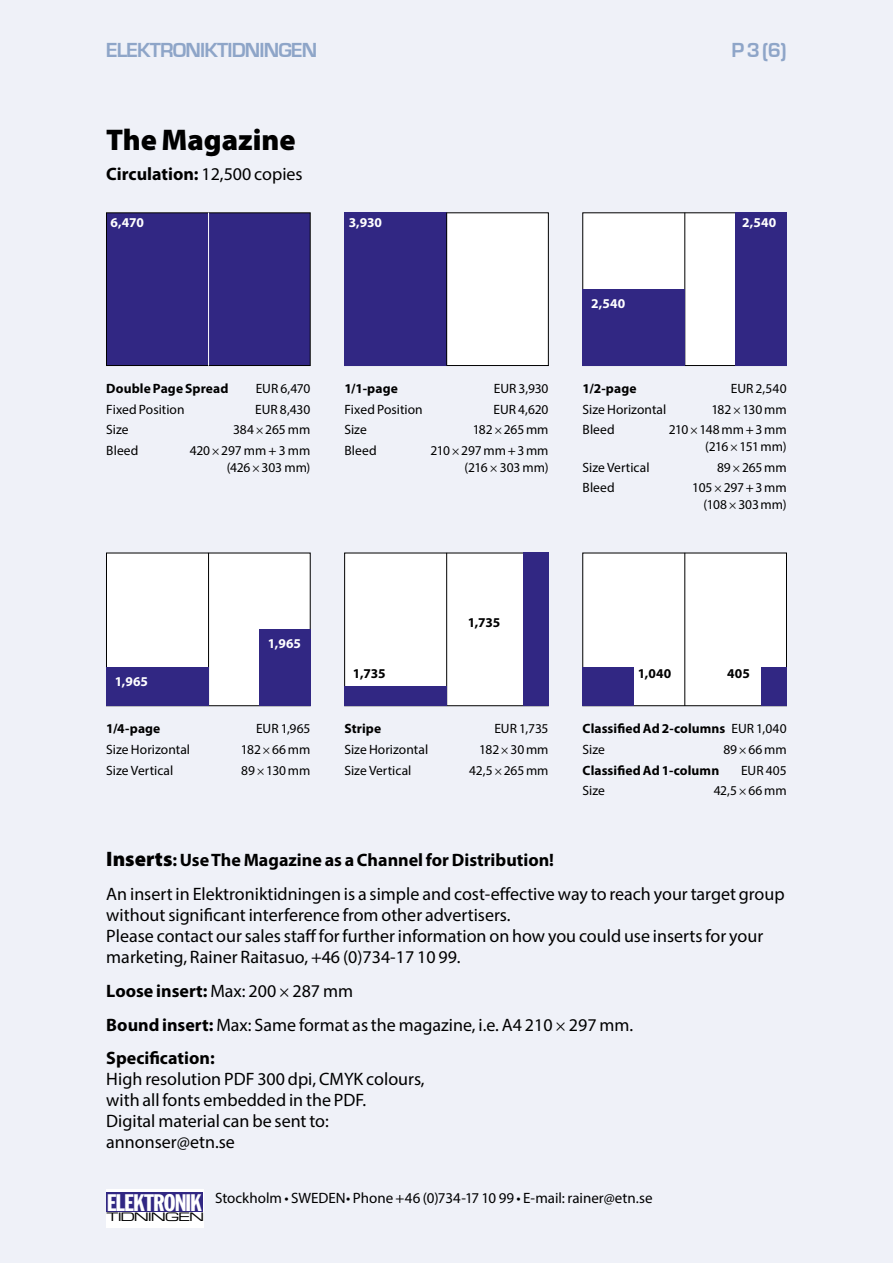
<style>
.page{position:relative;width:893px;height:1263px;background:#eff1f8}
.page>*{position:absolute;margin:0;border:0;box-sizing:border-box;transform-origin:0 0}
.t1{font:900 30px "Myriad Pro";color:#000}
.t2{font:23.55px "Franklin Gothic Extra Cond";color:#fff;scale:1.18 1}
.t3{font:700 21px "Eurostile";letter-spacing:-.04em;color:#8ea5c8}
.t4{font:18px/21px "Myriad Pro";color:#000}
.t5{font:700 18px "Myriad Pro";color:#000}
.t6{font:15px "Myriad Pro";color:#000}
.t7{font:13.5px/16.5px "Myriad Pro";color:#000;text-align:right}
.t8{font:700 13.5px/20.7px "Myriad Pro";letter-spacing:.01em;color:#000}
.t9{font:700 13.5px "Myriad Pro";letter-spacing:.005em;color:#fff}
.t10{font:13.5px/16.5px "Myriad Pro";letter-spacing:-.02em;color:#000;text-align:right}
.t11{font:11.7px "Eurostile Extended Two";color:#000;scale:1.18 1}
.s1{font-weight:400}
.s2{font-family:"Minion Pro"}
.s3{font-weight:900;font-size:21px}
.s4{font-weight:700}
</style>
<div class="page">
<div style="left:106px;top:213px;width:204px;height:152px;background:#312783"></div>
<div style="left:106px;top:213px;width:204px;height:153px;border:1px solid #000"></div>
<div style="left:583px;top:213px;width:203px;height:152px;background:#fff"></div>
<div style="left:345px;top:213px;width:203px;height:152px;background:#fff"></div>
<div style="left:344px;top:213px;width:205px;height:153px;border:1px solid #000"></div>
<hr style="left:208px;top:213px;width:1px;height:153px;background:#fff">
<hr style="left:684px;top:213px;width:1px;height:153px;background:#000">
<div style="left:344px;top:213px;width:102px;height:153px;background:#312783"></div>
<div style="left:583px;top:289px;width:102px;height:77px;background:#312783"></div>
<div style="left:736px;top:213px;width:51px;height:153px;background:#312783"></div>
<hr style="left:446px;top:213px;width:1px;height:153px;background:#000">
<div style="left:106px;top:553px;width:204px;height:153px;background:#fff"></div>
<div style="left:106px;top:553px;width:204px;height:153px;border:1px solid #000"></div>
<div style="left:345px;top:553px;width:203px;height:153px;background:#fff"></div>
<div style="left:344px;top:553px;width:205px;height:153px;border:1px solid #000"></div>
<div style="left:583px;top:553px;width:203px;height:153px;background:#fff"></div>
<div style="left:583px;top:553px;width:204px;height:153px;border:1px solid #000"></div>
<hr style="left:208px;top:553px;width:1px;height:153px;background:#000">
<hr style="left:446px;top:553px;width:1px;height:153px;background:#000">
<hr style="left:684px;top:553px;width:1px;height:153px;background:#000">
<div style="left:106px;top:668px;width:102px;height:38px;background:#312783"></div>
<div style="left:344px;top:687px;width:102px;height:19px;background:#312783"></div>
<div style="left:583px;top:668px;width:51px;height:38px;background:#312783"></div>
<div style="left:259px;top:629px;width:51px;height:77px;background:#312783"></div>
<div style="left:523px;top:553px;width:26px;height:153px;background:#312783"></div>
<div style="left:761px;top:668px;width:26px;height:38px;background:#312783"></div>
<div style="left:106px;top:1189px;width:98px;height:39px;background:#fff"></div>
<div style="left:106px;top:1192px;width:97px;height:20px;background:#312783"></div>
<p class="t3" style="left:106px;top:38px;width:212px">ELEKTRONIKTIDNINGEN</p>
<p class="t3" style="left:732px;top:38px;width:57px">P 3 (6)</p>
<h1 class="t1" style="left:106px;top:123px;width:191px">The Magazine</h1>
<p class="t5" style="left:106px;top:162px;width:198px">Circulation: <span class="s1">12,500 copies</span></p>
<p class="t9" style="left:111px;top:214px;width:35px">6,470</p>
<p class="t9" style="left:349px;top:214px;width:35px">3,930</p>
<p class="t8" style="left:106px;top:377px;width:124px">Double Page Spread</p>
<p class="t7" style="left:256px;top:380px;width:56px">EUR 6,470</p>
<p class="t7" style="left:106px;top:401px;width:80px">Fixed Position</p>
<p class="t7" style="left:255px;top:401px;width:57px">EUR 8,430</p>
<p class="t7" style="left:106px;top:421px;width:24px">Size</p>
<p class="t7" style="left:233px;top:421px;width:79px">384<span class="s2">×</span>265 mm</p>
<p class="t7" style="left:106px;top:442px;width:34px">Bleed</p>
<p class="t7" style="left:190px;top:442px;width:122px">420<span class="s2">×</span>297 mm + 3 mm (426<span class="s2">×</span>303 mm)</p>
<p class="t8" style="left:344px;top:377px;width:55px">1/1-page</p>
<p class="t7" style="left:494px;top:380px;width:56px">EUR 3,930</p>
<p class="t7" style="left:344px;top:401px;width:80px">Fixed Position</p>
<p class="t7" style="left:494px;top:401px;width:57px">EUR 4,620</p>
<p class="t7" style="left:344px;top:421px;width:24px">Size</p>
<p class="t7" style="left:473px;top:421px;width:77px">182<span class="s2">×</span>265mm</p>
<p class="t7" style="left:344px;top:442px;width:34px">Bleed</p>
<p class="t7" style="left:430px;top:442px;width:120px">210<span class="s2">×</span>297mm+3mm (216 <span class="s2">×</span> 303 mm)</p>
<p class="t9" style="left:591px;top:294px;width:36px">2,540</p>
<p class="t9" style="left:742px;top:214px;width:36px">2,540</p>
<p class="t8" style="left:583px;top:377px;width:55px">1/2-page</p>
<p class="t7" style="left:731px;top:380px;width:57px">EUR 2,540</p>
<p class="t7" style="left:583px;top:401px;width:85px">Size Horizontal</p>
<p class="t7" style="left:711px;top:401px;width:77px">182<span class="s2">×</span>130mm</p>
<p class="t7" style="left:583px;top:421px;width:34px">Bleed</p>
<p class="t10" style="left:669px;top:421px;width:119px">210<span class="s2">×</span>148mm+3mm (216<span class="s2">×</span>151mm)</p>
<p class="t7" style="left:583px;top:459px;width:68px">Size Vertical</p>
<p class="t7" style="left:717px;top:459px;width:71px">89<span class="s2">×</span>265mm</p>
<p class="t7" style="left:583px;top:479px;width:34px">Bleed</p>
<p class="t7" style="left:692px;top:479px;width:96px">105<span class="s2">×</span>297+3mm (108<span class="s2">×</span>303mm)</p>
<p class="t9" style="left:268px;top:635px;width:35px">1,965</p>
<p class="t8" style="left:468px;top:611px;width:34px">1,735</p>
<p class="t9" style="left:115px;top:673px;width:35px">1,965</p>
<p class="t8" style="left:106px;top:718px;width:56px">1/4-page</p>
<p class="t7" style="left:256px;top:720px;width:56px">EUR 1,965</p>
<p class="t7" style="left:106px;top:741px;width:85px">Size Horizontal</p>
<p class="t7" style="left:241px;top:741px;width:71px">182<span class="s2">×</span>66mm</p>
<p class="t7" style="left:106px;top:761px;width:68px">Size Vertical</p>
<p class="t7" style="left:241px;top:761px;width:71px">89<span class="s2">×</span>130mm</p>
<p class="t8" style="left:353px;top:662px;width:34px">1,735</p>
<p class="t8" style="left:638px;top:662px;width:35px">1,040</p>
<p class="t8" style="left:727px;top:662px;width:24px">405</p>
<p class="t8" style="left:344px;top:718px;width:38px">Stripe</p>
<p class="t7" style="left:494px;top:720px;width:56px">EUR 1,735</p>
<p class="t7" style="left:344px;top:741px;width:85px">Size Horizontal</p>
<p class="t7" style="left:479px;top:741px;width:71px">182<span class="s2">×</span>30mm</p>
<p class="t7" style="left:344px;top:761px;width:68px">Size Vertical</p>
<p class="t7" style="left:469px;top:761px;width:81px">42,5<span class="s2">×</span>265mm</p>
<p class="t8" style="left:583px;top:718px;width:206px">Classified Ad 2-columns <span class="s1">EUR 1,040<br>Size</span></p>
<p class="t7" style="left:723px;top:741px;width:65px">89<span class="s2">×</span>66mm</p>
<p class="t8" style="left:583px;top:759px;width:138px">Classified Ad 1-column</p>
<p class="t7" style="left:741px;top:761px;width:47px">EUR 405</p>
<p class="t7" style="left:583px;top:782px;width:24px">Size</p>
<p class="t7" style="left:714px;top:782px;width:74px">42,5<span class="s2">×</span>66mm</p>
<p class="t4" style="left:106px;top:843px;width:680px;line-height:33.8px"><span class="s3">Inserts</span><span class="s4">: Use The Magazine as a Channel for Distribution!<br></span>An insert in Elektroniktidningen is a simple and cost-effective way to reach your target group</p>
<p class="t4" style="left:106px;top:904px;width:658px">without significant interference from other advertisers.<br>Please contact our sales staff for further information on how you could use inserts for your marketing, Rainer Raitasuo, +46 (0)734-17 10 99.</p>
<p class="t4" style="left:106px;top:973px;width:528px;line-height:33.8px"><span class="s4">Loose insert:</span> Max: 200 <span class="s2">×</span> 287 mm<br><span class="s4">Bound insert:</span> Max: Same format as the magazine, i.e. A4 210 <span class="s2">×</span> 297 mm.<br><span class="s4">Specification:</span></p>
<p class="t4" style="left:106px;top:1068px;width:320px">High resolution PDF 300 dpi, CMYK colours, with all fonts embedded in the PDF.<br>Digital material can be sent to: annonser@etn.se</p>
<h2 class="t2" style="left:107px;top:1190px;width:82px">ELEKTRONIK</h2>
<p class="t11" style="left:106px;top:1209px;width:85px">TIDNINGEN</p>
<p class="t6" style="left:215px;top:1189px;width:439px">Stockholm • SWEDEN • Phone +46 (0)734-17 10 99 • E-mail: rainer@etn.se</p>
</div>
